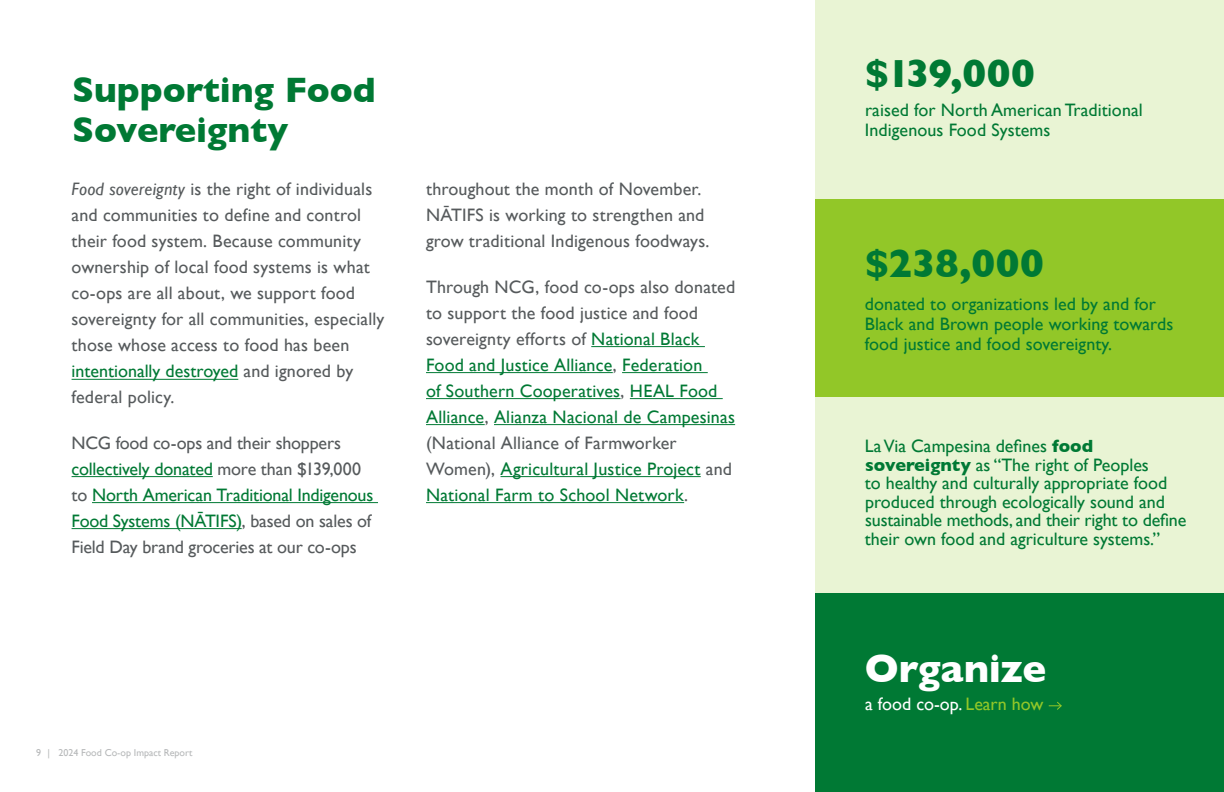
<style>
.page{position:relative;width:1224px;height:792px;background:#fff}
.page>*{position:absolute;margin:0;border:0;box-sizing:border-box;transform-origin:0 0}
.Stat_Number{font:800 40px "Gill Sans";color:#007934}
.Stat_Number-2{font:800 40px "Gill Sans";letter-spacing:-.005em;color:#fff}
.Headline_1{font:800 36px/40px "Gill Sans";color:#007934}
.Body_Copy{font:18px/26px "Gill Sans";letter-spacing:.005em;color:#565a5c}
.Stat_Copy{font:18px/18.5px "Gill Sans";color:#007934}
.Body_Copy-2{font:18px/26px "Gill Sans";letter-spacing:.01em;color:#007934}
.Stat_Copy-2{font:18px "Gill Sans";color:#fff}
.t1{font:10px "Gill Sans";color:#b6b8b9}
.s1{font-style:italic}
.s2{color:#007934}
.s3{font-family:"Gill Sans Nova";font-weight:500;color:#007934}
.s4{font-family:"Gill Sans Nova";font-weight:500}
.s5{color:#565a5c}
.s6{font-weight:800}
.s7{color:#92c728}
</style>
<div class="page">
<div style="left:815px;top:396px;width:409px;height:198px;background:#e9f4d4"></div>
<div style="left:815px;top:198px;width:409px;height:198px;background:#92c728"></div>
<div style="left:815px;top:0;width:409px;height:198px;background:#e9f4d4"></div>
<div style="left:815px;top:594px;width:409px;height:198px;background:#007934"></div>
<svg style="left:1049px;top:701px;width:13px;height:9px"></svg>
<hr style="left:72px;top:379px;width:166px;height:1px;background:#007934">
<hr style="left:72px;top:476px;width:141px;height:1px;background:#007934">
<hr style="left:92px;top:502px;width:286px;height:1px;background:#007934">
<hr style="left:72px;top:528px;width:170px;height:1px;background:#007934">
<hr style="left:591px;top:346px;width:114px;height:1px;background:#007934">
<hr style="left:426px;top:372px;width:187px;height:1px;background:#007934">
<hr style="left:622px;top:372px;width:86px;height:1px;background:#007934">
<hr style="left:426px;top:398px;width:195px;height:1px;background:#007934">
<hr style="left:630px;top:398px;width:93px;height:1px;background:#007934">
<hr style="left:426px;top:424px;width:59px;height:1px;background:#007934">
<hr style="left:494px;top:424px;width:241px;height:1px;background:#007934">
<hr style="left:501px;top:476px;width:200px;height:1px;background:#007934">
<hr style="left:426px;top:502px;width:258px;height:1px;background:#007934">
<p class="Headline_1" style="left:72px;top:69px;width:305px">Supporting Food<br>Sovereignty</p>
<p class="Body_Copy" style="left:72px;top:177px;width:314px"><span class="s1">Food sovereignty</span> is the right of individuals and communities to define and control their food system. Because community ownership of local food systems is what co-ops are all about, we support food sovereignty for all communities, especially those whose access to food has been <span class="s2">intentionally destroyed</span> and ignored by federal policy.</p>
<p class="Body_Copy" style="left:72px;top:430px;width:303px">NCG food co-ops and their shoppers <span class="s2">collectively donated</span> more than $139,000 to <span class="s2">North American Traditional Indigenous Food Systems (N</span><span class="s3">Ā</span><span class="s2">TIFS)</span>, based on sales of Field Day brand groceries at our co-ops</p>
<p class="Body_Copy" style="left:426px;top:177px;width:285px">throughout the month of November.<br>N<span class="s4">Ā</span>TIFS is working to strengthen and grow traditional Indigenous foodways.</p>
<p class="Body_Copy-2" style="left:426px;top:274px;width:311px"><span class="s5">Through NCG, food co-ops also donated to support the food justice and food sovereignty efforts of</span> National Black Food and Justice Alliance<span class="s5">,</span> Federation<br>of Southern Cooperatives<span class="s5">,</span> HEAL Food Alliance<span class="s5">,</span> Alianza Nacional de Campesinas <span class="s5">(National Alliance of Farmworker Women),</span> Agricultural Justice Project <span class="s5">and </span>National Farm to School Network<span class="s5">.</span></p>
<p class="t1" style="left:36px;top:747px;width:158px">9 | 2024 Food Co-op Impact Report</p>
<p class="Stat_Number" style="left:865px;top:50px;width:172px">$139,000</p>
<p class="Stat_Copy" style="left:865px;top:100px;width:279px;line-height:20px">raised for North American Traditional<br>Indigenous Food Systems</p>
<p class="Stat_Number" style="left:865px;top:240px;width:181px">$238,000</p>
<p class="Stat_Copy" style="left:865px;top:294px;width:310px;line-height:20px">donated to organizations led by and for<br>Black and Brown people working towards food justice and food sovereignty.</p>
<p class="Stat_Copy" style="left:865px;top:437px;width:323px">La Via Campesina defines <span class="s6">food sovereignty</span> as “The right of Peoples<br>to healthy and culturally appropriate food produced through ecologically sound and sustainable methods, and their right to define their own food and agriculture systems.”</p>
<p class="Stat_Number-2" style="left:865px;top:645px;width:183px">Organize</p>
<p class="Stat_Copy-2" style="left:865px;top:694px;width:180px">a food co-op. <span class="s7">Learn how</span></p>
</div>
